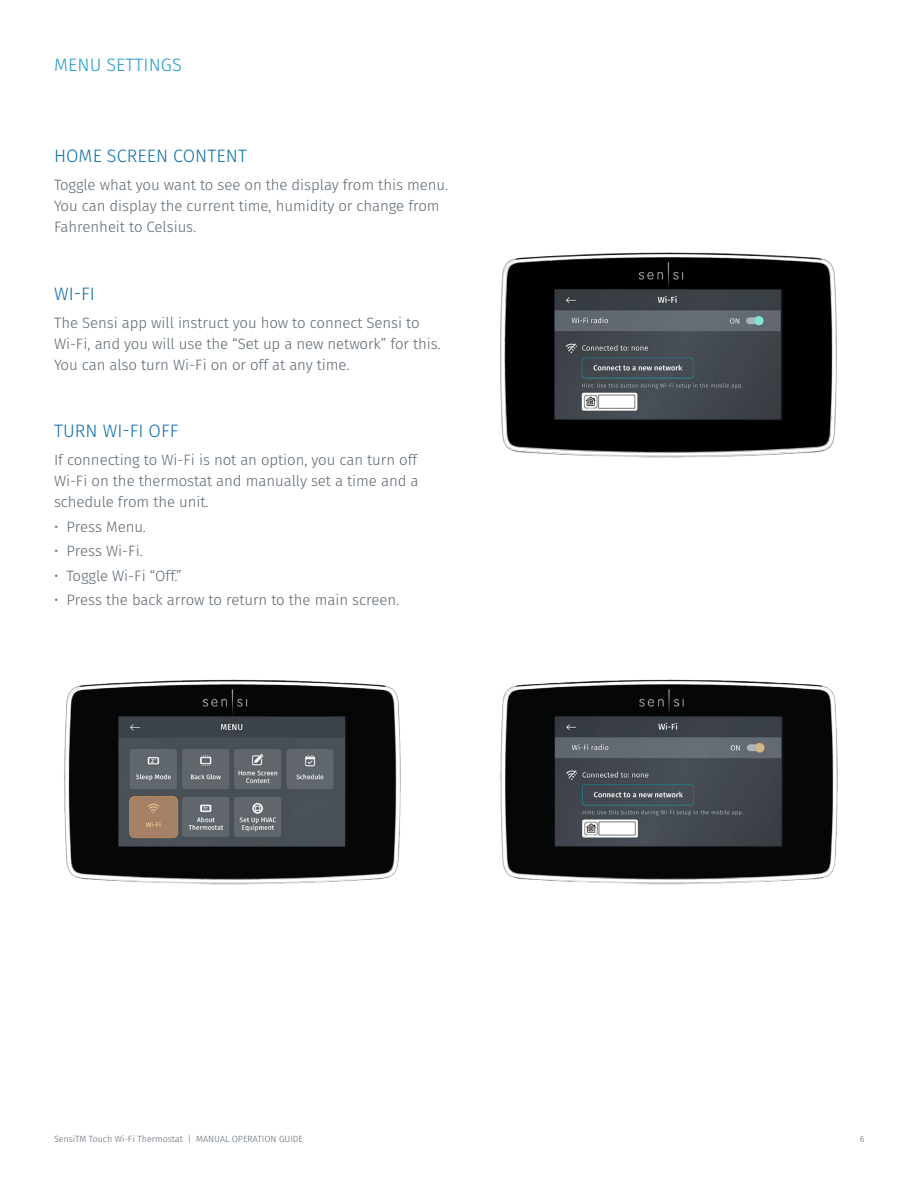
<style>
.page{position:relative;width:918px;height:1188px;background:#fff}
.page>*{position:absolute;margin:0;border:0;box-sizing:border-box;transform-origin:0 0}
.Body_10_14_-5pt{font:300 18px "Fira Sans";letter-spacing:.005em;color:#0a6ead}
.t1{font:300 18px "Fira Sans";letter-spacing:.005em;color:#2198cc}
.Subhead_12_14_0pt{font:300 15px/21px "Fira Sans";letter-spacing:-.005em;color:#5a6670}
.t2{font:300 9px "Fira Sans";letter-spacing:-.005em;color:#5a6670}
</style>
<div class="page">
<img style="left:500px;top:252px;width:337px;height:206px">
<img style="left:500px;top:679px;width:338px;height:206px">
<img style="left:64px;top:679px;width:337px;height:206px">
<p class="t1" style="left:54px;top:52px;width:129px">MENU SETTINGS</p>
<p class="Body_10_14_-5pt" style="left:54px;top:143px;width:194px">HOME SCREEN CONTENT</p>
<p class="Subhead_12_14_0pt" style="left:54px;top:174px;width:396px">Toggle what you want to see on the display from this menu.<br>You can display the current time, humidity or change from<br>Fahrenheit to Celsius.</p>
<p class="Body_10_14_-5pt" style="left:54px;top:281px;width:42px">WI-FI</p>
<p class="Subhead_12_14_0pt" style="left:54px;top:312px;width:388px">The Sensi app will instruct you how to connect Sensi to<br>Wi-Fi, and you will use the “Set up a new network” for this.<br>You can also turn Wi-Fi on or off at any time.</p>
<p class="Body_10_14_-5pt" style="left:54px;top:418px;width:126px">TURN WI-FI OFF</p>
<p class="Subhead_12_14_0pt" style="left:54px;top:449px;width:366px;text-align:justify">If connecting to Wi-Fi is not an option, you can turn off Wi-Fi on the thermostat and manually set a time and a schedule from the unit.</p>
<p class="Subhead_12_14_0pt" style="left:54px;top:516px;width:94px">• Press Menu.</p>
<p class="Subhead_12_14_0pt" style="left:54px;top:540px;width:90px">• Press Wi-Fi.</p>
<p class="Subhead_12_14_0pt" style="left:54px;top:565px;width:129px">• Toggle Wi-Fi “Off.”</p>
<p class="Subhead_12_14_0pt" style="left:54px;top:589px;width:347px">• Press the back arrow to return to the main screen.</p>
<p class="t2" style="left:54px;top:1133px;width:251px">SensiTM Touch Wi-Fi Thermostat | MANUAL OPERATION GUIDE</p>
<p class="t2" style="left:860px;top:1133px;width:6px">6</p>
</div>
